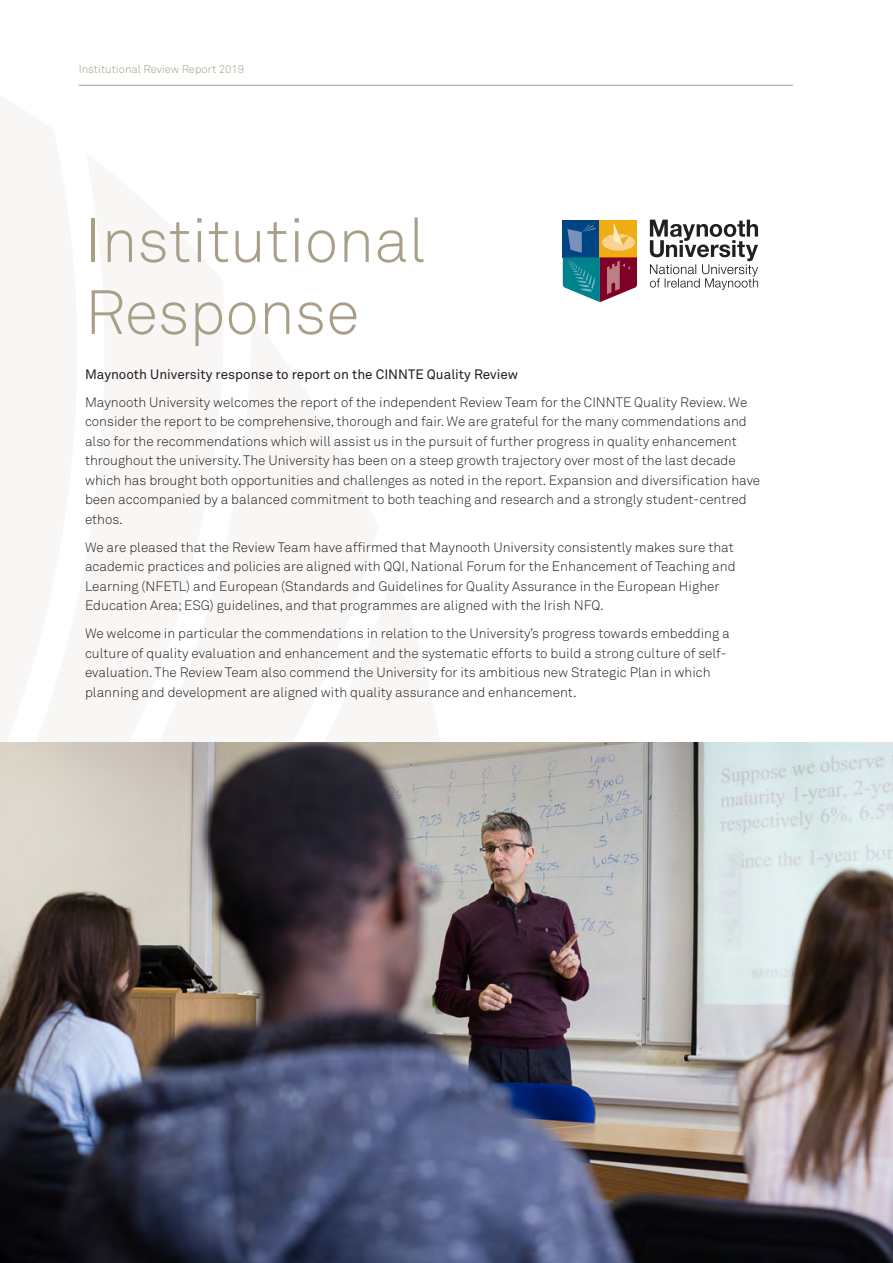
<style>
.page{position:relative;width:893px;height:1263px;background:#fff}
.page>*{position:absolute;margin:0;border:0;box-sizing:border-box;transform-origin:0 0}
.Heading_1a{font:300 61.5px/72px "Akkurat";color:#a79f87}
.Body{font:300 13.5px/19.5px "Akkurat";color:#231f20}
.Body-2{font:13.5px "Akkurat";color:#231f20}
.t1{font:300 11.25px "Akkurat";color:#a79f87}
</style>
<div class="page">
<hr style="left:79px;top:85px;width:714px;height:1px;background:#a79f87">
<div style="left:563px;top:220px;width:37px;height:37px;background:#004583"></div>
<div style="left:600px;top:220px;width:37px;height:37px;background:#eead13"></div>
<svg style="left:563px;top:222px;width:74px;height:80px"></svg>
<svg style="left:650px;top:220px;width:108px;height:70px"></svg>
<img style="left:0;top:742px;width:893px;height:521px">
<p class="t1" style="left:79px;top:62px;width:167px">Institutional Review Report 2019</p>
<p class="Heading_1a" style="left:85px;top:203px;width:342px">Institutional<br>Response</p>
<p class="Body-2" style="left:85px;top:366px;width:435px">Maynooth University response to report on the CINNTE Quality Review</p>
<p class="Body" style="left:85px;top:392px;width:677px">Maynooth University welcomes the report of the independent Review Team for the CINNTE Quality Review. We consider the report to be comprehensive, thorough and fair. We are grateful for the many commendations and also for the recommendations which will assist us in the pursuit of further progress in quality enhancement throughout the university. The University has been on a steep growth trajectory over most of the last decade which has brought both opportunities and challenges as noted in the report. Expansion and diversification have been accompanied by a balanced commitment to both teaching and research and a strongly student-centred ethos.</p>
<p class="Body" style="left:85px;top:537px;width:652px">We are pleased that the Review Team have affirmed that Maynooth University consistently makes sure that academic practices and policies are aligned with QQI, National Forum for the Enhancement of Teaching and Learning (NFETL) and European (Standards and Guidelines for Quality Assurance in the European Higher Education Area; ESG) guidelines, and that programmes are aligned with the Irish NFQ.</p>
<p class="Body" style="left:85px;top:624px;width:646px">We welcome in particular the commendations in relation to the University’s progress towards embedding a culture of quality evaluation and enhancement and the systematic efforts to build a strong culture of self&shy;evaluation. The Review Team also commend the University for its ambitious new Strategic Plan in which planning and development are aligned with quality assurance and enhancement.</p>
</div>
